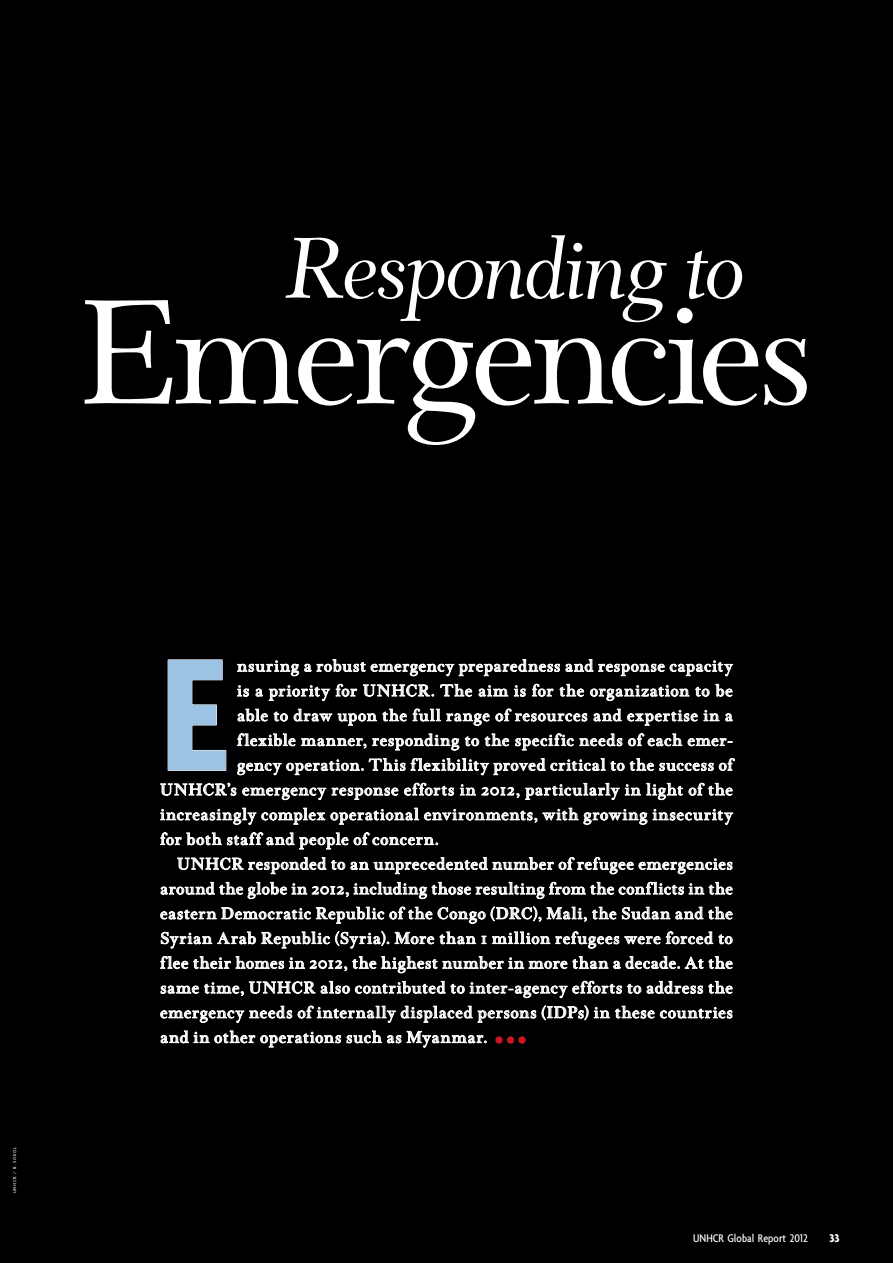
<style>
.page{position:relative;width:893px;height:1263px;background:#000002}
.page>*{position:absolute;margin:0;border:0;box-sizing:border-box;transform-origin:0 0}
.t1{font:700 condensed 173.1px "Agenda";color:#9cc3e4}
.t2{font:600 18px "Wessex";letter-spacing:.04em;color:#fff}
.t3{font:500 condensed 12px "Agenda";color:#fff}
.t4{font:700 12px "Agenda";color:#fff}
.t5{font:500 4.5px "Agenda";letter-spacing:.16em;color:#fff}
</style>
<div class="page">
<svg style="left:85px;top:300px;width:722px;height:145px"></svg>
<svg style="left:285px;top:235px;width:457px;height:87px"></svg>
<svg style="left:495px;top:1036px;width:31px;height:8px"></svg>
<svg style="left:168px;top:660px;width:58px;height:111px"></svg>
<svg style="left:237px;top:659px;width:323px;height:17px"></svg>
<svg style="left:566px;top:659px;width:167px;height:17px"></svg>
<svg style="left:237px;top:685px;width:12px;height:12px"></svg>
<svg style="left:256px;top:689px;width:7px;height:8px"></svg>
<svg style="left:269px;top:685px;width:61px;height:16px"></svg>
<svg style="left:336px;top:684px;width:21px;height:13px"></svg>
<svg style="left:363px;top:684px;width:71px;height:13px"></svg>
<svg style="left:440px;top:684px;width:32px;height:13px"></svg>
<svg style="left:479px;top:685px;width:29px;height:12px"></svg>
<svg style="left:514px;top:685px;width:12px;height:12px"></svg>
<svg style="left:532px;top:684px;width:22px;height:13px"></svg>
<svg style="left:560px;top:684px;width:24px;height:13px"></svg>
<svg style="left:590px;top:685px;width:99px;height:16px"></svg>
<svg style="left:695px;top:687px;width:14px;height:10px"></svg>
<svg style="left:715px;top:684px;width:17px;height:13px"></svg>
<svg style="left:238px;top:709px;width:30px;height:12px"></svg>
<svg style="left:274px;top:711px;width:14px;height:10px"></svg>
<svg style="left:294px;top:709px;width:38px;height:13px"></svg>
<svg style="left:338px;top:713px;width:39px;height:13px"></svg>
<svg style="left:383px;top:709px;width:24px;height:12px"></svg>
<svg style="left:413px;top:709px;width:77px;height:17px"></svg>
<svg style="left:496px;top:709px;width:91px;height:12px"></svg>
<svg style="left:594px;top:709px;width:104px;height:17px"></svg>
<svg style="left:704px;top:710px;width:15px;height:11px"></svg>
<svg style="left:725px;top:713px;width:8px;height:8px"></svg>
<svg style="left:237px;top:733px;width:58px;height:13px"></svg>
<svg style="left:301px;top:738px;width:65px;height:10px"></svg>
<svg style="left:372px;top:733px;width:87px;height:17px"></svg>
<svg style="left:465px;top:736px;width:14px;height:10px"></svg>
<svg style="left:485px;top:733px;width:24px;height:13px"></svg>
<svg style="left:515px;top:733px;width:107px;height:17px"></svg>
<svg style="left:628px;top:733px;width:54px;height:13px"></svg>
<svg style="left:688px;top:738px;width:44px;height:8px"></svg>
<svg style="left:237px;top:758px;width:168px;height:17px"></svg>
<svg style="left:411px;top:758px;width:213px;height:17px"></svg>
<svg style="left:630px;top:758px;width:105px;height:13px"></svg>
<svg style="left:160px;top:782px;width:76px;height:14px"></svg>
<svg style="left:242px;top:788px;width:84px;height:12px"></svg>
<svg style="left:332px;top:788px;width:66px;height:12px"></svg>
<svg style="left:404px;top:783px;width:50px;height:13px"></svg>
<svg style="left:460px;top:784px;width:16px;height:11px"></svg>
<svg style="left:482px;top:787px;width:37px;height:11px"></svg>
<svg style="left:525px;top:783px;width:158px;height:17px"></svg>
<svg style="left:689px;top:783px;width:43px;height:13px"></svg>
<svg style="left:160px;top:808px;width:165px;height:17px"></svg>
<svg style="left:331px;top:808px;width:206px;height:17px"></svg>
<svg style="left:543px;top:808px;width:35px;height:13px"></svg>
<svg style="left:584px;top:809px;width:63px;height:16px"></svg>
<svg style="left:653px;top:809px;width:80px;height:16px"></svg>
<svg style="left:160px;top:832px;width:188px;height:17px"></svg>
<svg style="left:354px;top:832px;width:84px;height:13px"></svg>
<svg style="left:177px;top:857px;width:168px;height:17px"></svg>
<svg style="left:351px;top:857px;width:381px;height:17px"></svg>
<svg style="left:161px;top:882px;width:465px;height:17px"></svg>
<svg style="left:626px;top:882px;width:106px;height:13px"></svg>
<svg style="left:160px;top:906px;width:272px;height:18px"></svg>
<svg style="left:438px;top:906px;width:103px;height:18px"></svg>
<svg style="left:547px;top:907px;width:69px;height:15px"></svg>
<svg style="left:622px;top:907px;width:110px;height:13px"></svg>
<svg style="left:161px;top:931px;width:228px;height:17px"></svg>
<svg style="left:395px;top:932px;width:39px;height:12px"></svg>
<svg style="left:440px;top:931px;width:46px;height:13px"></svg>
<svg style="left:492px;top:931px;width:168px;height:17px"></svg>
<svg style="left:666px;top:931px;width:66px;height:14px"></svg>
<svg style="left:160px;top:956px;width:437px;height:17px"></svg>
<svg style="left:598px;top:956px;width:134px;height:14px"></svg>
<svg style="left:161px;top:981px;width:154px;height:15px"></svg>
<svg style="left:321px;top:981px;width:320px;height:17px"></svg>
<svg style="left:647px;top:981px;width:85px;height:13px"></svg>
<svg style="left:160px;top:1006px;width:132px;height:17px"></svg>
<svg style="left:298px;top:1006px;width:238px;height:17px"></svg>
<svg style="left:542px;top:1005px;width:46px;height:15px"></svg>
<svg style="left:594px;top:1006px;width:138px;height:12px"></svg>
<svg style="left:161px;top:1030px;width:180px;height:17px"></svg>
<svg style="left:347px;top:1030px;width:54px;height:13px"></svg>
<svg style="left:407px;top:1031px;width:79px;height:16px"></svg>
<p class="t5" style="left:12px;top:1193px;width:48px;rotate:-90deg">UNHCR / B. SOKOL</p>
<h1 class="t1" style="left:160px;top:613px;width:70px">E</h1>
<p class="t2" style="left:237px;top:656px;width:497px">nsuring a robust emergency preparedness and response capacity</p>
<p class="t2" style="left:237px;top:681px;width:497px">is a priority for UNHCR. The aim is for the organization to be</p>
<p class="t2" style="left:237px;top:706px;width:497px">able to draw upon the full range of resources and expertise in a</p>
<p class="t2" style="left:237px;top:730px;width:497px">flexible manner, responding to the specific needs of each emer-</p>
<p class="t2" style="left:237px;top:755px;width:497px">gency operation. This flexibility proved critical to the success of</p>
<p class="t2" style="left:160px;top:780px;width:574px">UNHCR’s emergency response efforts in 2012, particularly in light of the</p>
<p class="t2" style="left:160px;top:805px;width:574px">increasingly complex operational environments, with growing insecurity</p>
<p class="t2" style="left:160px;top:829px;width:280px">for both staff and people of concern.</p>
<p class="t2" style="left:177px;top:854px;width:557px">UNHCR responded to an unprecedented number of refugee emergencies</p>
<p class="t2" style="left:160px;top:879px;width:574px">around the globe in 2012, including those resulting from the conflicts in the</p>
<p class="t2" style="left:160px;top:904px;width:574px">eastern Democratic Republic of the Congo (DRC), Mali, the Sudan and the</p>
<p class="t2" style="left:160px;top:928px;width:574px">Syrian Arab Republic (Syria). More than 1 million refugees were forced to</p>
<p class="t2" style="left:160px;top:953px;width:574px">flee their homes in 2012, the highest number in more than a decade. At the</p>
<p class="t2" style="left:160px;top:978px;width:574px">same time, UNHCR also contributed to inter-agency efforts to address the</p>
<p class="t2" style="left:160px;top:1003px;width:574px">emergency needs of internally displaced persons (IDPs) in these countries</p>
<p class="t2" style="left:160px;top:1027px;width:328px">and in other operations such as Myanmar.</p>
<p class="t3" style="left:693px;top:1231px;width:116px">UNHCR Global Report 2012</p>
<p class="t4" style="left:829px;top:1230px;width:12px">33</p>
</div>
